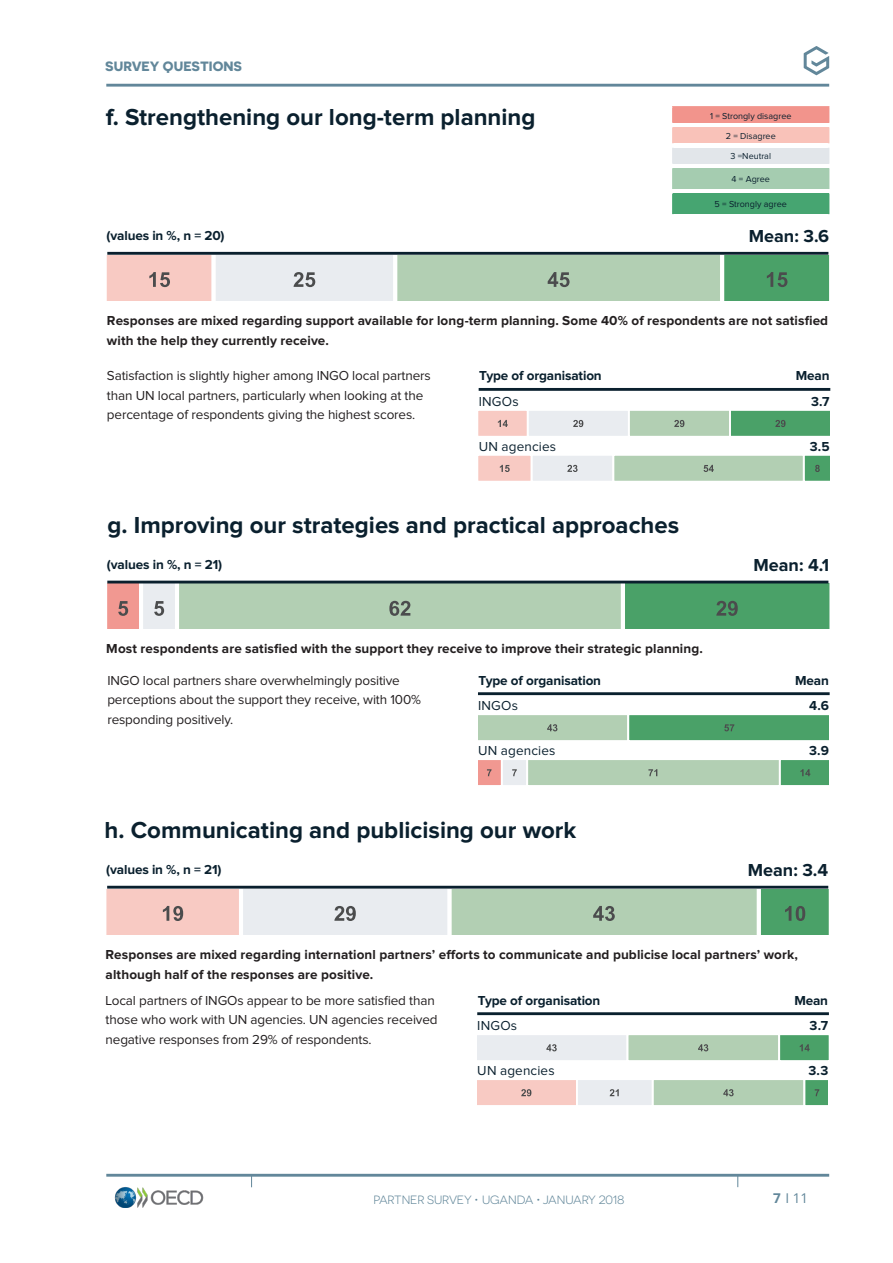
<style>
.page{position:relative;width:893px;height:1263px;background:#fff}
.page>*{position:absolute;margin:0;border:0;box-sizing:border-box;transform-origin:0 0}
.General___Headline_2{font:700 24px "Proxima Nova";color:#0a202e}
.t1{font:700 18px "Proxima Nova";color:#0a202e}
.General___Continuous{font:13.5px/19.5px "Proxima Nova";letter-spacing:-.01em;color:#231f20}
.General___Continuous-2{font:700 13.5px/19.5px "Proxima Nova";letter-spacing:.01em;color:#231f20}
.General___Continuous-3{font:700 13.5px "Proxima Nova";letter-spacing:-.01em;color:#0a202e}
.Absatzformat_2{font:13.5px "Proxima Nova";letter-spacing:.01em;color:#0a202e}
.Absatzformat_2-2{font:700 13.5px "Proxima Nova";color:#0a202e}
.t2{font:700 13.5px "Novecentosanswide";color:#62879a}
.t3{font:13.5px "Open Sans";color:#62879a}
.t4{font:12px "Novecentosanswide";letter-spacing:-.01em;color:#62879a}
.General___Legende{font:9px "Proxima Nova";color:#0a202e}
.s1{font-weight:700}
</style>
<div class="page">
<svg style="left:107px;top:255px;width:722px;height:46px;background:#bacdb8"></svg>
<hr style="left:107px;top:252px;width:721px;height:3px;background:#0a202e">
<div style="left:532px;top:455px;width:81px;height:27px;background:#e9ecf0"></div>
<div style="left:531px;top:454px;width:83px;height:29px;border:2px solid #fff"></div>
<div style="left:528px;top:410px;width:101px;height:27px;background:#e9ecf0"></div>
<div style="left:527px;top:409px;width:103px;height:29px;border:2px solid #fff"></div>
<div style="left:613px;top:455px;width:191px;height:27px;background:#b2cfb3"></div>
<div style="left:612px;top:454px;width:193px;height:29px;border:2px solid #fff"></div>
<div style="left:629px;top:410px;width:101px;height:27px;background:#b2cfb3"></div>
<div style="left:628px;top:409px;width:103px;height:29px;border:2px solid #fff"></div>
<svg style="left:479px;top:454px;width:54px;height:29px"></svg>
<svg style="left:479px;top:409px;width:50px;height:29px"></svg>
<svg style="left:567px;top:465px;width:11px;height:7px"></svg>
<svg style="left:573px;top:420px;width:10px;height:7px"></svg>
<svg style="left:704px;top:465px;width:10px;height:7px"></svg>
<svg style="left:674px;top:420px;width:10px;height:7px"></svg>
<svg style="left:803px;top:454px;width:27px;height:29px"></svg>
<svg style="left:729px;top:409px;width:101px;height:29px;background:#66ae7f"></svg>
<hr style="left:479px;top:388px;width:351px;height:3px;background:#0a202e">
<svg style="left:107px;top:584px;width:723px;height:45px;background:#99c09f"></svg>
<hr style="left:107px;top:581px;width:721px;height:2px;background:#0a202e">
<div style="left:502px;top:759px;width:25px;height:27px;background:#e9ecf0"></div>
<div style="left:501px;top:758px;width:27px;height:29px;border:2px solid #fff"></div>
<div style="left:527px;top:759px;width:253px;height:27px;background:#b2cfb3"></div>
<div style="left:526px;top:758px;width:255px;height:29px;border:2px solid #fff"></div>
<svg style="left:478px;top:758px;width:25px;height:29px"></svg>
<svg style="left:512px;top:769px;width:5px;height:7px"></svg>
<svg style="left:648px;top:769px;width:9px;height:7px"></svg>
<svg style="left:779px;top:758px;width:50px;height:29px"></svg>
<svg style="left:478px;top:715px;width:351px;height:26px;background:#7cb78c"></svg>
<hr style="left:478px;top:692px;width:352px;height:3px;background:#0a202e">
<div style="left:673px;top:107px;width:156px;height:16px;background:#f2948c"></div>
<div style="left:673px;top:127px;width:156px;height:16px;background:#f9c2b9"></div>
<div style="left:673px;top:148px;width:156px;height:16px;background:#e2e6ea"></div>
<div style="left:673px;top:168px;width:156px;height:21px;background:#a5ccb0"></div>
<div style="left:673px;top:194px;width:156px;height:20px;background:#46a571"></div>
<svg style="left:672px;top:108px;width:2px;height:56px"></svg>
<hr style="left:672px;top:106px;width:157px;height:2px;background:#f2948c">
<hr style="left:672px;top:168px;width:2px;height:21px;background:#a5ccb0">
<hr style="left:672px;top:194px;width:2px;height:20px;background:#46a571">
<svg style="left:106px;top:889px;width:723px;height:45px;background:#c3d0bf"></svg>
<hr style="left:107px;top:886px;width:721px;height:3px;background:#0a202e">
<div style="left:577px;top:1079px;width:76px;height:27px;background:#e9ecf0"></div>
<div style="left:576px;top:1078px;width:78px;height:29px;border:2px solid #fff"></div>
<div style="left:653px;top:1079px;width:151px;height:27px;background:#b2cfb3"></div>
<div style="left:652px;top:1078px;width:153px;height:29px;border:2px solid #fff"></div>
<div style="left:627px;top:1034px;width:152px;height:27px;background:#b2cfb3"></div>
<div style="left:626px;top:1033px;width:154px;height:29px;border:2px solid #fff"></div>
<svg style="left:477px;top:1078px;width:101px;height:29px;background:#f6d0ca"></svg>
<svg style="left:610px;top:1089px;width:9px;height:7px"></svg>
<svg style="left:477px;top:1033px;width:151px;height:29px;background:#eaedf0"></svg>
<svg style="left:723px;top:1089px;width:11px;height:7px"></svg>
<svg style="left:698px;top:1044px;width:10px;height:7px"></svg>
<svg style="left:803px;top:1078px;width:25px;height:29px"></svg>
<svg style="left:778px;top:1033px;width:50px;height:29px"></svg>
<hr style="left:477px;top:1012px;width:352px;height:3px;background:#0a202e">
<hr style="left:106px;top:1174px;width:723px;height:3px;background:#62879a">
<svg style="left:804px;top:46px;width:25px;height:29px"></svg>
<img style="left:115px;top:1187px;width:88px;height:20px">
<hr style="left:106px;top:84px;width:723px;height:3px;background:#62879a">
<p class="t2" style="left:105px;top:58px;width:138px">SURVEY QUESTIONS</p>
<p class="General___Headline_2" style="left:106px;top:106px;width:431px">f. Strengthening our long-term planning</p>
<p class="General___Legende" style="left:710px;top:112px;width:83px">1 = Strongly disagree</p>
<p class="General___Legende" style="left:726px;top:132px;width:51px">2 = Disagree</p>
<p class="General___Legende" style="left:730px;top:152px;width:42px">3 =Neutral</p>
<p class="General___Legende" style="left:732px;top:175px;width:40px">4 = Agree</p>
<p class="General___Legende" style="left:715px;top:200px;width:74px">5 = Strongly agree</p>
<p class="General___Continuous-3" style="left:107px;top:230px;width:120px">(values in %, n = 20)</p>
<p class="t1" style="left:749px;top:228px;width:82px">Mean: 3.6</p>
<p class="General___Continuous-2" style="left:107px;top:312px;width:723px">Responses are mixed regarding support available for long-term planning. Some 40% of respondents are not satisfied with the help they currently receive.</p>
<p class="General___Continuous" style="left:107px;top:367px;width:325px">Satisfaction is slightly higher among INGO local partners than UN local partners, particularly when looking at the percentage of respondents giving the highest scores.</p>
<p class="General___Continuous-3" style="left:479px;top:369px;width:124px">Type of organisation</p>
<p class="General___Continuous-3" style="left:796px;top:369px;width:35px">Mean</p>
<p class="Absatzformat_2" style="left:479px;top:395px;width:41px">INGOs</p>
<p class="Absatzformat_2-2" style="left:811px;top:395px;width:20px">3.7</p>
<p class="Absatzformat_2" style="left:479px;top:440px;width:79px">UN agencies</p>
<p class="Absatzformat_2-2" style="left:810px;top:440px;width:21px">3.5</p>
<p class="General___Headline_2" style="left:107px;top:514px;width:573px">g. Improving our strategies and practical approaches</p>
<p class="General___Continuous-3" style="left:107px;top:558px;width:117px">(values in %, n = 21)</p>
<p class="t1" style="left:753px;top:556px;width:77px">Mean: 4.1</p>
<p class="General___Continuous-2" style="left:106px;top:639px;width:598px">Most respondents are satisfied with the support they receive to improve their strategic planning.</p>
<p class="General___Continuous" style="left:107px;top:671px;width:315px">INGO local partners share overwhelmingly positive perceptions about the support they receive, with 100% responding positively.</p>
<p class="General___Continuous-3" style="left:478px;top:674px;width:124px">Type of organisation</p>
<p class="General___Continuous-3" style="left:795px;top:674px;width:35px">Mean</p>
<p class="Absatzformat_2" style="left:478px;top:700px;width:41px">INGOs</p>
<p class="Absatzformat_2-2" style="left:809px;top:700px;width:21px">4.6</p>
<p class="Absatzformat_2" style="left:478px;top:745px;width:79px">UN agencies</p>
<p class="Absatzformat_2-2" style="left:809px;top:745px;width:21px">3.9</p>
<p class="General___Headline_2" style="left:105px;top:819px;width:473px">h. Communicating and publicising our work</p>
<p class="General___Continuous-3" style="left:106px;top:863px;width:117px">(values in %, n = 21)</p>
<p class="t1" style="left:748px;top:861px;width:82px">Mean: 3.4</p>
<p class="General___Continuous-2" style="left:106px;top:946px;width:694px">Responses are mixed regarding internationl partners’ efforts to communicate and publicise local partners’ work, although half of the responses are positive.</p>
<p class="General___Continuous" style="left:106px;top:991px;width:334px">Local partners of INGOs appear to be more satisfied than those who work with UN agencies. UN agencies received negative responses from 29% of respondents.</p>
<p class="General___Continuous-3" style="left:478px;top:994px;width:124px">Type of organisation</p>
<p class="General___Continuous-3" style="left:794px;top:994px;width:35px">Mean</p>
<p class="Absatzformat_2" style="left:477px;top:1020px;width:41px">INGOs</p>
<p class="Absatzformat_2-2" style="left:810px;top:1020px;width:20px">3.7</p>
<p class="Absatzformat_2" style="left:477px;top:1065px;width:79px">UN agencies</p>
<p class="Absatzformat_2-2" style="left:808px;top:1065px;width:21px">3.3</p>
<p class="t4" style="left:373px;top:1192px;width:253px">PARTNER SURVEY • UGANDA • JANUARY 2018</p>
<p class="t3" style="left:773px;top:1189px;width:37px"><span class="s1">7</span> I 11</p>
</div>
